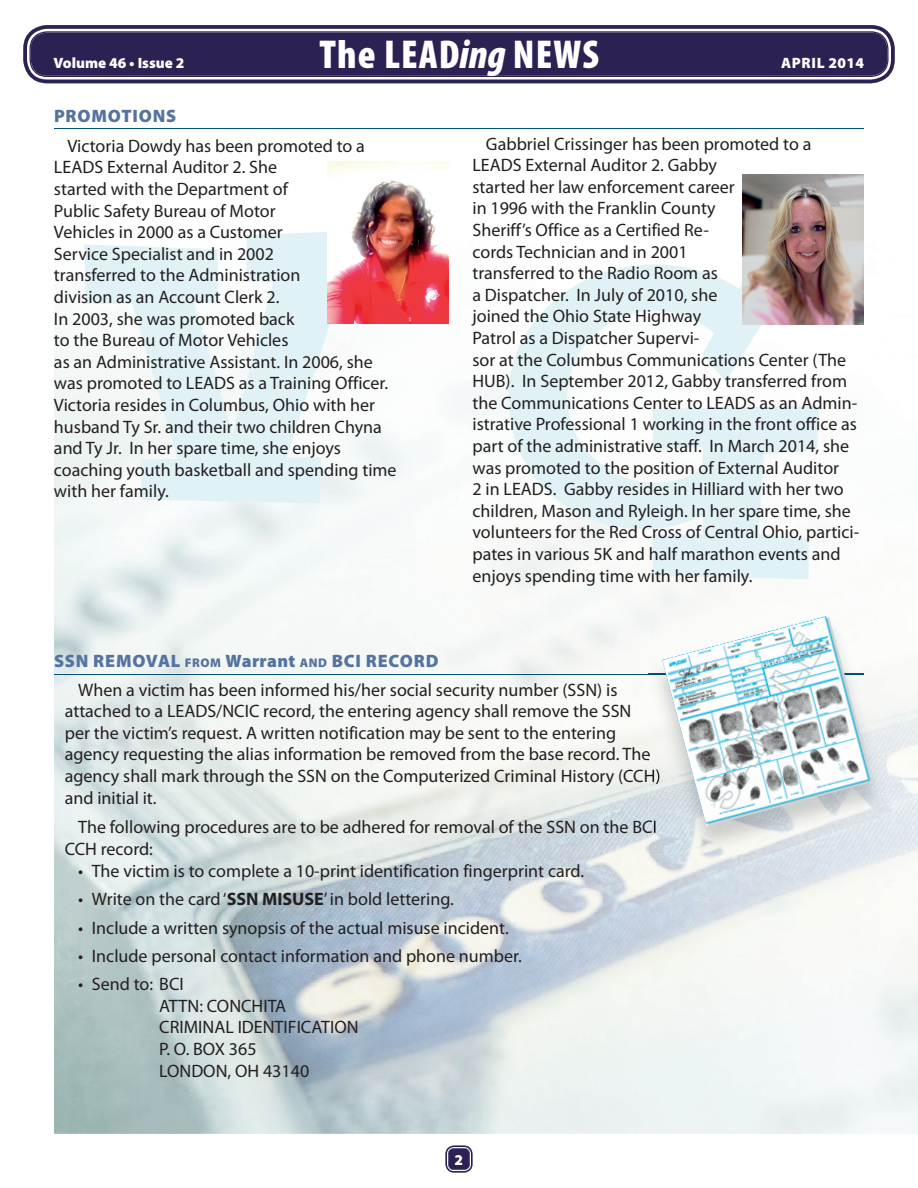
<style>
.page{position:relative;width:918px;height:1188px;background:#fff}
.page>*{position:absolute;margin:0;border:0;box-sizing:border-box;transform-origin:0 0}
.t1{font:900 condensed 40.5px "Myriad Pro";letter-spacing:.025em;color:#fff}
.t2{font:18px/21.6px "Myriad Pro";color:#231f20}
.t3{font:900 18px "Myriad Pro";letter-spacing:.04em;color:#54739e}
.t4{font:900 15px "Myriad Pro";color:#fff}
.t5{font:900 15px "Myriad Pro";letter-spacing:.045em;color:#fff}
.s1{font-style:italic}
.s2{font-size:12.6px}
.s3{font-weight:700}
</style>
<div class="page">
<svg style="left:445px;top:1146px;width:28px;height:27px"></svg>
<img style="left:54px;top:83px;width:813px;height:577px">
<img style="left:54px;top:660px;width:609px;height:474px">
<img style="left:65px;top:747px;width:584px;height:17px">
<img style="left:65px;top:769px;width:584px;height:17px">
<img style="left:78px;top:820px;width:571px;height:17px">
<svg style="left:509px;top:246px;width:311px;height:333px"></svg>
<svg style="left:84px;top:230px;width:296px;height:273px;fill:#e0f2f5"></svg>
<img style="left:327px;top:161px;width:122px;height:162px">
<img style="left:742px;top:175px;width:122px;height:149px">
<hr style="left:54px;top:128px;width:810px;height:1px;background:#034f7e">
<hr style="left:54px;top:674px;width:810px;height:1px;background:#034f7e">
<svg style="left:23px;top:25px;width:872px;height:58px"></svg>
<svg style="left:29px;top:31px;width:860px;height:46px;background:#312557"></svg>
<img style="left:649px;top:616px;width:238px;height:239px">
<svg style="left:649px;top:747px;width:1px;height:17px"></svg>
<img style="left:649px;top:769px;width:12px;height:17px">
<img style="left:649px;top:820px;width:8px;height:17px">
<img style="left:649px;top:674px;width:13px;height:1px">
<img style="left:662px;top:615px;width:211px;height:211px">
<p class="t4" style="left:53px;top:54px;width:132px">Volume 46 • Issue 2</p>
<p class="t3" style="left:54px;top:105px;width:124px">PROMOTIONS</p>
<h1 class="t1" style="left:320px;top:32px;width:281px">The LEAD<span class="s1">ing</span> NEWS</h1>
<p class="t5" style="left:781px;top:54px;width:84px">APRIL 2014</p>
<p class="t2" style="left:54px;top:135px;width:344px;text-indent:14px">Victoria Dowdy has been promoted to a LEADS External Auditor 2. She<br>started with the Department of<br>Public Safety Bureau of Motor<br>Vehicles in 2000 as a Customer<br>Service Specialist and in 2002<br>transferred to the Administration<br>division as an Account Clerk 2.<br>In 2003, she was promoted back<br>to the Bureau of Motor Vehicles<br>as an Administrative Assistant. In 2006, she was promoted to LEADS as a Training Officer.<br>Victoria resides in Columbus, Ohio with her husband Ty Sr. and their two children Chyna and Ty Jr. In her spare time, she enjoys coaching youth basketball and spending time with her family.</p>
<p class="t3" style="left:54px;top:651px;width:386px">SSN REMOVAL <span class="s2">FROM</span> Warrant <span class="s2">AND</span> BCI RECORD</p>
<p class="t2" style="left:472px;top:133px;width:388px;text-indent:14px">Gabbriel Crissinger has been promoted to a LEADS External Auditor 2. Gabby<br>started her law enforcement career<br>in 1996 with the Franklin County<br>Sheriff’s Office as a Certified Re-<br>cords Technician and in 2001<br>transferred to the Radio Room as<br>a Dispatcher. In July of 2010, she<br>joined the Ohio State Highway<br>Patrol as a Dispatcher Supervi-<br>sor at the Columbus Communications Center (The HUB). In September 2012, Gabby transferred from the Communications Center to LEADS as an Admin&shy;istrative Professional 1 working in the front office as part of the administrative staff. In March 2014, she was promoted to the position of External Auditor<br>2 in LEADS. Gabby resides in Hilliard with her two children, Mason and Ryleigh. In her spare time, she volunteers for the Red Cross of Central Ohio, partici&shy;pates in various 5K and half marathon events and enjoys spending time with her family.</p>
<p class="t2" style="left:65px;top:679px;width:597px;text-indent:13px">When a victim has been informed his/her social security number (SSN) is attached to a LEADS/NCIC record, the entering agency shall remove the SSN per the victim’s request. A written notification may be sent to the entering agency requesting the alias information be removed from the base record. The agency shall mark through the SSN on the Computerized Criminal History (CCH) and initial it.</p>
<p class="t2" style="left:65px;top:816px;width:594px;line-height:22.5px;text-indent:13px">The following procedures are to be adhered for removal of the SSN on the BCI<br>CCH record:</p>
<p class="t2" style="left:78px;top:860px;width:507px">• The victim is to complete a 10-print identification fingerprint card.</p>
<p class="t2" style="left:78px;top:889px;width:377px">• Write on the card ‘<span class="s3">SSN MISUSE</span>’ in bold lettering.</p>
<p class="t2" style="left:78px;top:917px;width:432px">• Include a written synopsis of the actual misuse incident.</p>
<p class="t2" style="left:78px;top:945px;width:445px">• Include personal contact information and phone number.</p>
<p class="t2" style="left:159px;top:974px;width:201px;text-indent:-81px">• Send to: BCI<br>ATTN: CONCHITA<br>CRIMINAL IDENTIFICATION<br>P. O. BOX 365<br>LONDON, OH 43140</p>
<p class="t4" style="left:455px;top:1151px;width:10px">2</p>
</div>
